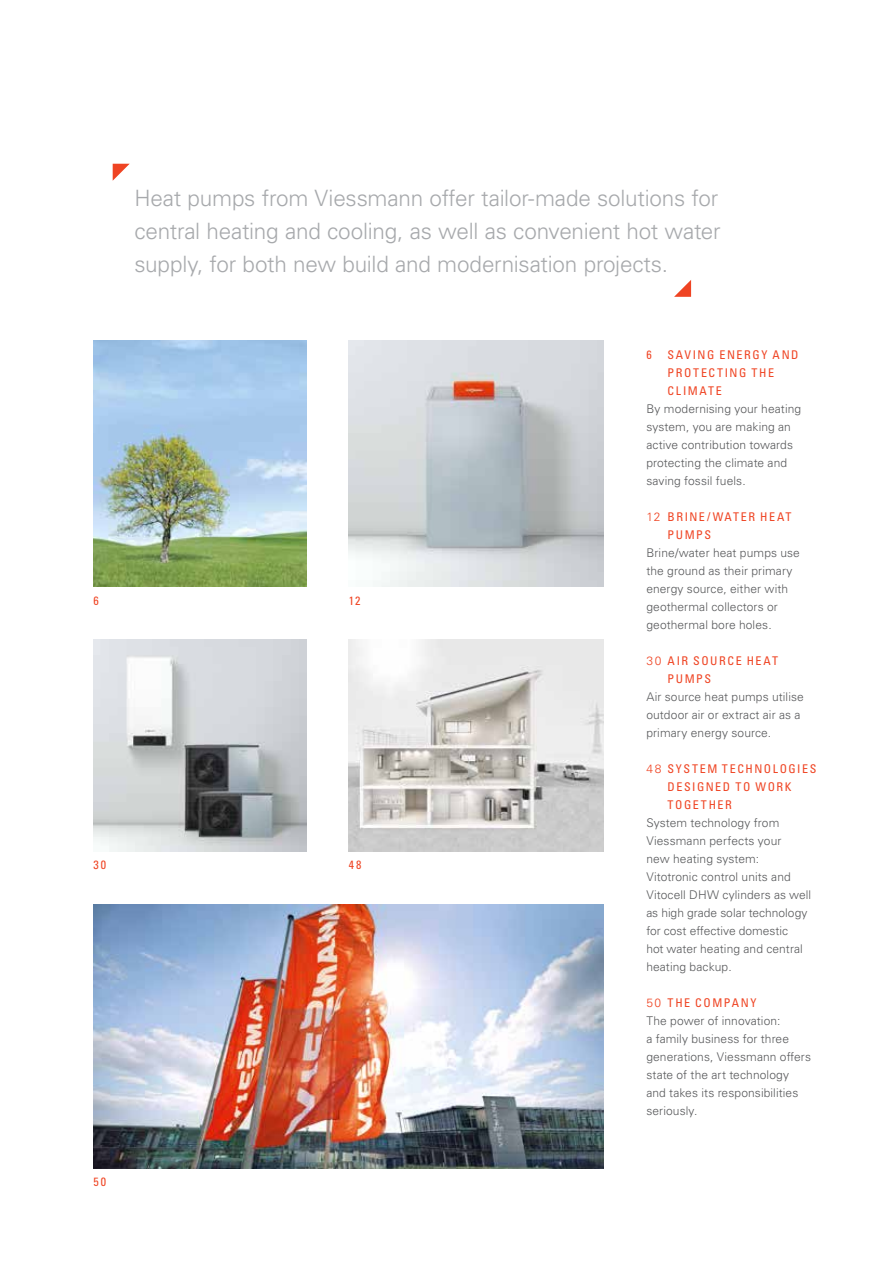
<style>
.page{position:relative;width:893px;height:1263px;background:#fff}
.page>*{position:absolute;margin:0;border:0;box-sizing:border-box;transform-origin:0 0}
.t1{font:300 22.5px/33px "Univers LTCYR 45";letter-spacing:-.01em;color:#a7a9ac;text-align:justify}
.t2{font:300 12px/18px "Univers LTCYR 45";letter-spacing:.005em;color:#58595b}
.t3{font:condensed 12px "Univers LTCYR 57";letter-spacing:.125em;color:#ef4423}
.s1{font-family:"Univers LTCYR 45";font-weight:300;font-stretch:normal}
</style>
<div class="page">
<img style="left:349px;top:340px;width:255px;height:247px">
<img style="left:94px;top:340px;width:212px;height:247px">
<img style="left:94px;top:904px;width:510px;height:265px">
<img style="left:349px;top:640px;width:255px;height:211px">
<img style="left:94px;top:640px;width:212px;height:211px">
<svg style="left:113px;top:164px;width:17px;height:17px"></svg>
<svg style="left:674px;top:280px;width:17px;height:17px"></svg>
<h1 class="t1" style="left:134px;top:180px;width:588px">Heat pumps from Viessmann offer tailor-made solutions for central heating and cooling, as well as convenient hot water supply, for both new build and modernisation projects.</h1>
<p class="t3" style="left:94px;top:593px;width:7px">6</p>
<p class="t3" style="left:349px;top:593px;width:13px">12</p>
<p class="t3" style="left:94px;top:857px;width:14px">30</p>
<p class="t3" style="left:94px;top:1174px;width:14px">50</p>
<p class="t3" style="left:349px;top:857px;width:14px">48</p>
<p class="t3" style="left:646px;top:347px;width:15px">6 S</p>
<p class="t3" style="left:676px;top:347px;width:53px">AVING ENERGY</p>
<p class="t3" style="left:773px;top:347px;width:27px">AND</p>
<p class="t3" style="left:668px;top:365px;width:17px">PROTECT</p>
<p class="t3" style="left:725px;top:365px;width:35px">ING THE</p>
<p class="t3" style="left:668px;top:383px;width:48px">CL IMATE</p>
<p class="t2" style="left:646px;top:399px;width:156px">By modernising your heating system, you are making an active contribution towards protecting the climate and saving fossil fuels.</p>
<p class="t3" style="left:646px;top:509px;width:95px"><span class="s1">12</span> BRINE /WATER</p>
<p class="t3" style="left:760px;top:509px;width:30px">HE AT</p>
<p class="t3" style="left:668px;top:527px;width:45px">PUMPS</p>
<p class="t2" style="left:646px;top:543px;width:155px">Brine/water heat pumps use the ground as their primary energy source, either with geothermal collectors or geothermal bore holes.</p>
<p class="t3" style="left:646px;top:653px;width:64px"><span class="s1">30</span> AIR SOURCE</p>
<p class="t3" style="left:747px;top:653px;width:30px">HE AT</p>
<p class="t3" style="left:668px;top:671px;width:45px">PUMPS</p>
<p class="t2" style="left:646px;top:687px;width:159px">Air source heat pumps utilise outdoor air or extract air as a primary energy source.</p>
<p class="t3" style="left:646px;top:761px;width:85px"><span class="s1">48</span>SYSTE M TECHNOLOG</p>
<p class="t3" style="left:797px;top:761px;width:21px">IES</p>
<p class="t3" style="left:668px;top:779px;width:39px">DE SIGNE</p>
<p class="t3" style="left:723px;top:779px;width:70px">D TO WORK</p>
<p class="t3" style="left:668px;top:797px;width:9px">TOGETHER</p>
<p class="t2" style="left:646px;top:813px;width:166px">System technology from<br>Viessmann perfects your<br>new heating system:<br>Vitotronic control units and<br>Vitocell DHW cylinders as well as high grade solar technology for cost effective domestic<br>hot water heating and central heating backup.</p>
<p class="t3" style="left:646px;top:995px;width:103px"><span class="s1">50</span> THE COMPANY</p>
<p class="t2" style="left:646px;top:1011px;width:166px">The power of innovation:<br>a family business for three generations, Viessmann offers state of the art technology and takes its responsibilities seriously.</p>
</div>
